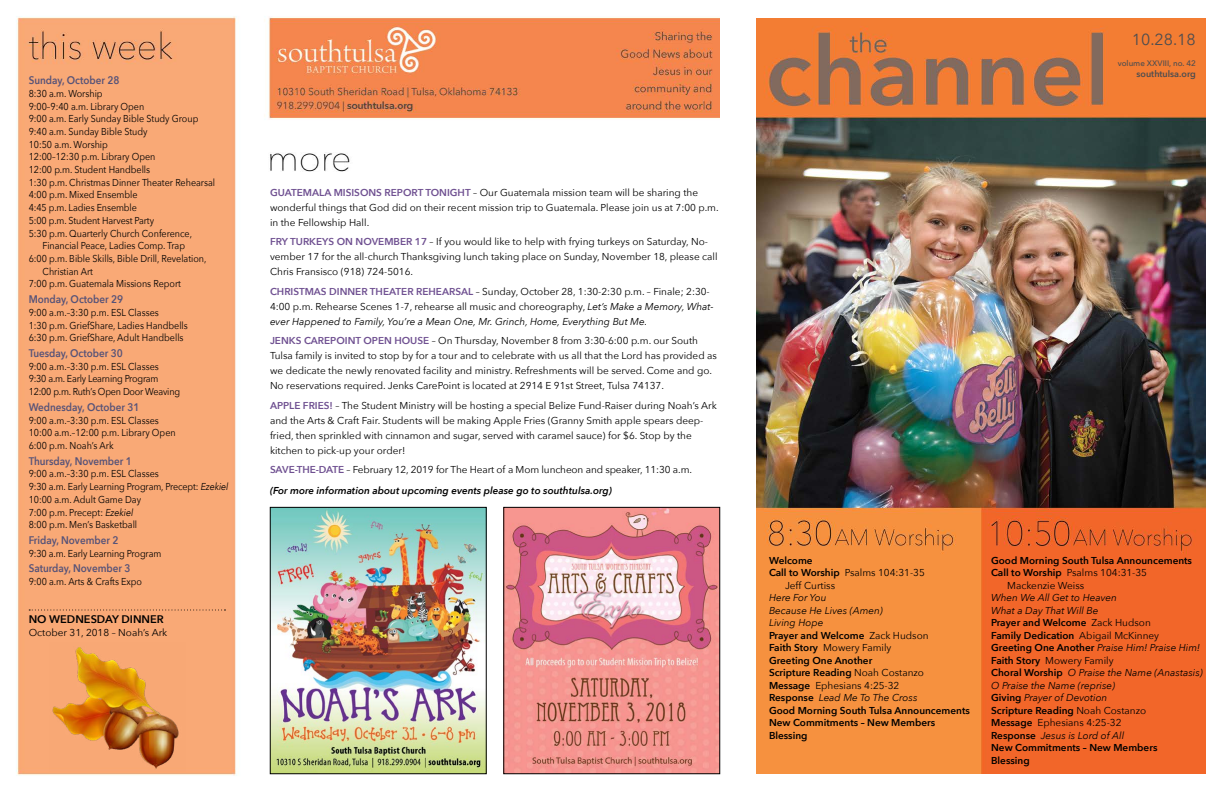
<style>
.page{position:relative;width:1224px;height:792px;background:#fff}
.page>*{position:absolute;margin:0;border:0;box-sizing:border-box;transform-origin:0 0}
.t1{font:16px "Avenir Next";color:#4d4d4f}
.t2{font:600 11px "Avenir Next";color:#575378;scale:.9 1}
.t3{font:600 11px "Avenir Next";color:#000}
.t4{font:10px/15px "Avenir Next";color:#000}
.t5{font:10px/12.7px "Avenir Next";color:#000;scale:.9 1}
.t6{font:600 10px/12.5px "Avenir Next";color:#000}
.t7{font:italic 600 10px/20.5px "Avenir Next";color:#000}
.t8{font:10px/12.7px "Avenir Next";letter-spacing:-.02em;color:#000;scale:.9 1}
.t9{font:600 9px "Avenir Next";color:#4d4d4f}
.t10{font:500 8px "Avenir Next";color:#4d4d4f}
.s1{font-style:italic}
.s2{font-weight:600;color:#6f5091}
.s3{font-style:normal;color:#6f5091}
.s4{font-weight:400;font-style:normal}
.s5{font-weight:600}
.s6{font-weight:400;font-style:italic}
.s7{font-weight:400}
</style>
<div class="page">
<img style="left:756px;top:18px;width:450px;height:756px">
<img style="left:16px;top:16px;width:704px;height:760px">
<svg style="left:29px;top:610px;width:196px;height:1px"></svg>
<img style="left:272px;top:509px;width:212px;height:263px">
<div style="left:270px;top:507px;width:216px;height:267px;border:1px solid #000"></div>
<img style="left:506px;top:509px;width:212px;height:263px">
<img style="left:50px;top:642px;width:136px;height:130px">
<p class="t2" style="left:29px;top:71px;width:102px">Sunday, October 28</p>
<p class="t5" style="left:29px;top:87px;width:84px">8:30 a.m. Worship</p>
<p class="t5" style="left:29px;top:99px;width:130px">9:00–9:40 a.m. Library Open</p>
<p class="t5" style="left:29px;top:112px;width:190px">9:00 a.m. Early Sunday Bible Study Group</p>
<p class="t5" style="left:29px;top:125px;width:134px">9:40 a.m. Sunday Bible Study</p>
<p class="t5" style="left:29px;top:137px;width:90px">10:50 a.m. Worship</p>
<p class="t5" style="left:29px;top:150px;width:142px">12:00–12:30 p.m. Library Open</p>
<p class="t5" style="left:29px;top:163px;width:137px">12:00 p.m. Student Handbells</p>
<p class="t5" style="left:29px;top:176px;width:209px">1:30 p.m. Christmas Dinner Theater Rehearsal</p>
<p class="t5" style="left:29px;top:188px;width:122px">4:00 p.m. Mixed Ensemble</p>
<p class="t5" style="left:29px;top:201px;width:122px">4:45 p.m. Ladies Ensemble</p>
<p class="t5" style="left:29px;top:214px;width:141px">5:00 p.m. Student Harvest Party</p>
<p class="t5" style="left:29px;top:226px;width:183px">5:30 p.m. Quarterly Church Conference,</p>
<p class="t5" style="left:43px;top:239px;width:160px">Financial Peace, Ladies Comp. Trap</p>
<p class="t5" style="left:29px;top:252px;width:199px">6:00 p.m. Bible Skills, Bible Drill, Revelation,</p>
<p class="t5" style="left:43px;top:264px;width:58px">Christian Art</p>
<p class="t5" style="left:29px;top:277px;width:171px">7:00 p.m. Guatemala Missions Report</p>
<p class="t2" style="left:29px;top:290px;width:107px">Monday, October 29</p>
<p class="t5" style="left:29px;top:306px;width:178px">9:00 a.m.–3:30 p.m. ESL Classes<br>1:30 p.m. GriefShare, Ladies Handbells<br>6:30 p.m. GriefShare, Adult Handbells</p>
<p class="t2" style="left:29px;top:344px;width:106px">Tuesday, October 30</p>
<p class="t8" style="left:29px;top:359px;width:170px">9:00 a.m.–3:30 p.m. ESL Classes<br>9:30 a.m. Early Learning Program<br>12:00 p.m. Ruth’s Open Door Weaving</p>
<p class="t2" style="left:29px;top:398px;width:125px">Wednesday, October 31</p>
<p class="t5" style="left:29px;top:413px;width:165px">9:00 a.m.–3:30 p.m. ESL Classes<br>10:00 a.m.–12:00 p.m. Library Open<br>6:00 p.m. Noah’s Ark</p>
<p class="t2" style="left:29px;top:451px;width:116px">Thursday, November 1</p>
<p class="t5" style="left:29px;top:467px;width:224px">9:00 a.m.–3:30 p.m. ESL Classes<br>9:30 a.m. Early Learning Program, Precept: <span class="s1">Ezekiel<br></span>10:00 a.m. Adult Game Day<br>7:00 p.m. Precept: <span class="s1">Ezekiel<br></span>8:00 p.m. Men’s Basketball</p>
<p class="t2" style="left:29px;top:531px;width:101px">Friday, November 2</p>
<p class="t5" style="left:29px;top:546px;width:149px">9:30 a.m. Early Learning Program</p>
<p class="t2" style="left:29px;top:559px;width:115px">Saturday, November 3</p>
<p class="t5" style="left:29px;top:575px;width:128px">9:00 a.m. Arts &amp; Crafts Expo</p>
<p class="t3" style="left:29px;top:609px;width:137px">NO WEDNESDAY DINNER</p>
<p class="t4" style="left:29px;top:624px;width:140px">October 31, 2018 – Noah’s Ark</p>
<p class="t4" style="left:270px;top:184px;width:450px"><span class="s2">GUATEMALA MISISONS REPORT TONIGHT</span> – Our Guatemala mission team will be sharing the wonderful things that God did on their recent mission trip to Guatemala. Please join us at 7:00 p.m. in the Fellowship Hall.</p>
<p class="t4" style="left:270px;top:234px;width:449px"><span class="s2">FRY TURKEYS ON NOVEMBER 17</span> – If you would like to help with frying turkeys on Saturday, No&shy;vember 17 for the all-church Thanksgiving lunch taking place on Sunday, November 18, please call<br>Chris Fransisco (918) 724-5016.</p>
<p class="t4" style="left:270px;top:283px;width:445px"><span class="s2">CHRISTMAS DINNER THEATER REHEARSAL</span> – Sunday, October 28, 1:30-2:30 p.m. – Finale; 2:30-<br>4:00 p.m. Rehearse Scenes 1-7, rehearse all music and choreography, <span class="s1">Let’s Make a Memory, What&shy;ever Happened to Family, You’re a Mean One, Mr. Grinch, Home, Everything But Me.</span></p>
<p class="t4" style="left:270px;top:333px;width:448px"><span class="s2">JENKS CAREPOINT OPEN HOUSE</span> – On Thursday, November 8 from 3:30-6:00 p.m. our South Tulsa family is invited to stop by for a tour and to celebrate with us all that the Lord has provided as we dedicate the newly renovated facility and ministry. Refreshments will be served. Come and go.<br>No reservations required. Jenks CarePoint is located at 2914 E 91st Street, Tulsa 74137.</p>
<p class="t4" style="left:270px;top:397px;width:448px"><span class="s2">APPLE FRIES!</span> – The Student Ministry will be hosting a special Belize Fund-Raiser during Noah’s Ark and the Arts &amp; Craft Fair. Students will be making Apple Fries (Granny Smith apple spears deep&shy;fried, then sprinkled with cinnamon and sugar, served with caramel sauce) for $6. Stop by the kitchen to pick-up your order!</p>
<p class="t7" style="left:270px;top:459px;width:424px"><span class="s3">SAVE-THE-DATE</span> <span class="s4">– February 12, 2019 for The Heart of a Mom luncheon and speaker, 11:30 a.m. </span>(For more information about upcoming events please go to southtulsa.org)</p>
<h1 class="t1" style="left:1132px;top:26px;width:65px">10.28.18</h1>
<p class="t10" style="left:1118px;top:57px;width:80px">volume XXVIII, no. 42</p>
<p class="t9" style="left:1137px;top:66px;width:61px">southtulsa.org</p>
<p class="t6" style="left:769px;top:554px;width:45px">Welcome</p>
<p class="t4" style="left:769px;top:565px;width:157px"><span class="s5">Call to Worship</span> Psalms 104:31-35</p>
<p class="t4" style="left:785px;top:577px;width:52px">Jeff Curtiss</p>
<p class="t6" style="left:769px;top:591px;width:202px"><span class="s6">Here For You<br>Because He Lives (Amen)<br>Living Hope<br></span>Prayer and Welcome <span class="s7">Zack Hudson<br></span>Faith Story <span class="s7">Mowery Family<br></span>Greeting One Another<br>Scripture Reading <span class="s7">Noah Costanzo<br></span>Message <span class="s7">Ephesians 4:25-32<br></span>Response <span class="s6">Lead Me To The Cross<br></span>Good Morning South Tulsa Announcements<br>New Commitments – New Members<br>Blessing</p>
<p class="t6" style="left:991px;top:554px;width:202px">Good Morning South Tulsa Announcements</p>
<p class="t4" style="left:991px;top:565px;width:157px"><span class="s5">Call to Worship</span> Psalms 104:31-35</p>
<p class="t4" style="left:1007px;top:577px;width:79px">Mackenzie Weiss</p>
<p class="t6" style="left:991px;top:591px;width:213px"><span class="s6">When We All Get to Heaven<br>What a Day That Will Be<br></span>Prayer and Welcome <span class="s7">Zack Hudson<br></span>Family Dedication <span class="s7">Abigail McKinney<br></span>Greeting One Another <span class="s6">Praise Him! Praise Him!<br></span>Faith Story <span class="s7">Mowery Family<br></span>Choral Worship <span class="s6">O Praise the Name (Anastasis)<br>O Praise the Name (reprise)<br></span>Giving <span class="s6">Prayer of Devotion<br></span>Scripture Reading <span class="s7">Noah Costanzo<br></span>Message <span class="s7">Ephesians 4:25-32<br></span>Response <span class="s6">Jesus is Lord of All<br></span>New Commitments – New Members<br>Blessing</p>
</div>
